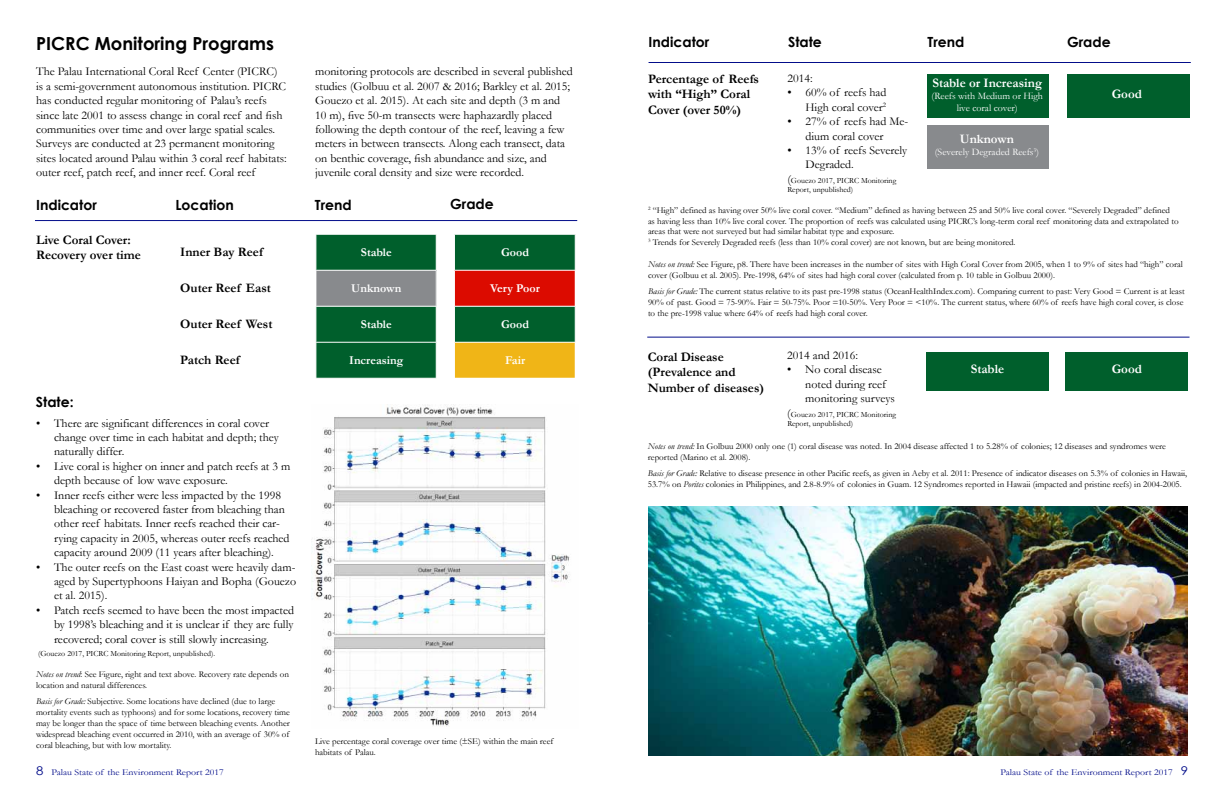
<style>
.page{position:relative;width:1224px;height:792px;background:#fff}
.page>*{position:absolute;margin:0;border:0;box-sizing:border-box;transform-origin:0 0}
.t1{font:700 18px "Century Gothic";color:#000}
.t2{font:700 14px "Century Gothic";color:#000}
.t3{font:700 13px/15.6px "Garamond";color:#000}
.t4{font:700 13px "Garamond";color:#fff}
.t5{font:12px/14.4px "Garamond";color:#000}
.t6{font:700 12px "Garamond";color:#fff}
.t7{font:10px/12px "Garamond";color:#fff;text-align:center}
.t8{font:9px/10.8px "Garamond";color:#000}
.t9{font:9px "Garamond";color:#030d8a;scale:1.1 1}
.t10{font:8px/9.6px "Garamond";color:#000}
.s1{font-family:"Times New Roman"}
.s2{font-size:12px}
.s3{font-style:italic}
.s4{font-family:"Century Gothic";font-size:12px}
</style>
<div class="page">
<div style="left:926px;top:352px;width:123px;height:39px;background:#005f2c"></div>
<hr style="left:649px;top:62px;width:542px;height:1px;background:#030d8a">
<div style="left:1067px;top:74px;width:122px;height:43px;background:#005f2c"></div>
<div style="left:927px;top:74px;width:121px;height:43px;background:#005f2c"></div>
<hr style="left:647px;top:337px;width:543px;height:1px;background:#030d8a">
<div style="left:1066px;top:352px;width:122px;height:39px;background:#005f2c"></div>
<div style="left:927px;top:126px;width:121px;height:43px;background:#888a8d"></div>
<hr style="left:35px;top:220px;width:542px;height:1px;background:#030d8a">
<img style="left:311px;top:404px;width:259px;height:323px">
<svg style="left:316px;top:234px;width:259px;height:144px;background:#597140"></svg>
<hr style="left:454px;top:234px;width:122px;height:1px;background:#fff">
<hr style="left:454px;top:234px;width:1px;height:36px;background:#fff">
<hr style="left:316px;top:270px;width:120px;height:1px;background:#fff">
<hr style="left:316px;top:271px;width:1px;height:35px;background:#fff">
<hr style="left:436px;top:270px;width:1px;height:36px;background:#fff">
<hr style="left:455px;top:270px;width:120px;height:1px;background:#fff">
<hr style="left:454px;top:270px;width:1px;height:36px;background:#fff">
<hr style="left:316px;top:306px;width:120px;height:1px;background:#fff">
<hr style="left:316px;top:307px;width:1px;height:35px;background:#fff">
<hr style="left:436px;top:306px;width:1px;height:36px;background:#fff">
<hr style="left:455px;top:306px;width:120px;height:1px;background:#fff">
<hr style="left:454px;top:306px;width:1px;height:36px;background:#fff">
<hr style="left:316px;top:342px;width:120px;height:1px;background:#fff">
<hr style="left:316px;top:343px;width:1px;height:35px;background:#fff">
<hr style="left:436px;top:342px;width:1px;height:36px;background:#fff">
<hr style="left:455px;top:342px;width:120px;height:1px;background:#fff">
<hr style="left:454px;top:342px;width:1px;height:36px;background:#fff">
<img style="left:648px;top:506px;width:540px;height:250px">
<h1 class="t1" style="left:36px;top:29px;width:239px">PICRC Monitoring Programs</h1>
<h2 class="t2" style="left:649px;top:31px;width:62px">Indicator</h2>
<h2 class="t2" style="left:788px;top:31px;width:35px">State</h2>
<h2 class="t2" style="left:928px;top:31px;width:38px">Trend</h2>
<h2 class="t2" style="left:1067px;top:31px;width:45px">Grade</h2>
<p class="t5" style="left:36px;top:64px;width:252px">The Palau International Coral Reef Center (PICRC) is a semi-government autonomous institution. PICRC has conducted regular monitoring of Palau’s reefs since late 2001 to assess change in coral reef and fish communities over time and over large spatial scales.<br>Surveys are conducted at 23 permanent monitoring sites located around Palau within 3 coral reef habitats: outer reef, patch reef, and inner reef. Coral reef</p>
<p class="t5" style="left:315px;top:64px;width:259px">monitoring protocols are described in several published studies (Golbuu et al. 2007 &amp; 2016; Barkley et al. 2015; Gouezo et al. 2015). At each site and depth (3 m and 10 m), five 50-m transects were haphazardly placed following the depth contour of the reef, leaving a few meters in between transects. Along each transect, data on benthic coverage, fish abundance and size, and juvenile coral density and size were recorded.</p>
<h3 class="t3" style="left:648px;top:71px;width:113px">Percentage of Reefs with “High” Coral<br>Cover (over 50%)</h3>
<h3 class="t5" style="left:788px;top:71px;width:27px">2014:</h3>
<h3 class="t4" style="left:932px;top:74px;width:111px">Stable or Increasing</h3>
<p class="t7" style="left:932px;top:90px;width:113px">(Reefs with Medium or High live coral cover)</p>
<h3 class="t4" style="left:1112px;top:85px;width:32px">Good</h3>
<h3 class="t5" style="left:788px;top:85px;width:100px;text-align:right"><span class="s1">•</span> 60% of reefs had<br>High coral cover<sup>2</sup></h3>
<h3 class="t5" style="left:788px;top:114px;width:122px;text-align:center"><span class="s1">•</span> 27% of reefs had Me&shy;dium coral cover</h3>
<h3 class="t5" style="left:806px;top:143px;width:103px;text-indent:-18px"><span class="s1">•</span> 13% of reefs Severely<br>Degraded.</h3>
<p class="t10" style="left:788px;top:175px;width:110px"><span class="s2">(</span>Gouezo 2017, PICRC Monitoring<br>Report, unpublished)</p>
<h3 class="t4" style="left:960px;top:131px;width:56px">Unknown</h3>
<p class="t7" style="left:935px;top:146px;width:106px">(Severely Degraded Reefs<sup>3</sup>)</p>
<h2 class="t2" style="left:36px;top:194px;width:62px">Indicator</h2>
<h2 class="t2" style="left:176px;top:194px;width:60px">Location</h2>
<h2 class="t2" style="left:315px;top:194px;width:38px">Trend</h2>
<h2 class="t2" style="left:450px;top:193px;width:45px">Grade</h2>
<h3 class="t3" style="left:36px;top:232px;width:106px">Live Coral Cover:<br>Recovery over time</h3>
<h2 class="t2" style="left:36px;top:391px;width:39px">State:</h2>
<h3 class="t3" style="left:180px;top:245px;width:84px">Inner Bay Reef</h3>
<h3 class="t6" style="left:361px;top:244px;width:32px">Stable</h3>
<h3 class="t6" style="left:501px;top:244px;width:29px">Good</h3>
<h3 class="t3" style="left:180px;top:281px;width:92px">Outer Reef East</h3>
<h3 class="t6" style="left:351px;top:280px;width:52px">Unknown</h3>
<h3 class="t6" style="left:490px;top:280px;width:51px">Very Poor</h3>
<h3 class="t3" style="left:180px;top:317px;width:94px">Outer Reef West</h3>
<h3 class="t6" style="left:361px;top:316px;width:32px">Stable</h3>
<h3 class="t6" style="left:501px;top:316px;width:29px">Good</h3>
<h3 class="t3" style="left:180px;top:353px;width:61px">Patch Reef</h3>
<h3 class="t6" style="left:349px;top:352px;width:56px">Increasing</h3>
<h3 class="t6" style="left:505px;top:352px;width:22px">Fair</h3>
<h3 class="t5" style="left:54px;top:415px;width:226px;text-indent:-18px"><span class="s1">•</span> There are significant differences in coral cover change over time in each habitat and depth; they naturally differ.</h3>
<h3 class="t5" style="left:54px;top:458px;width:238px;text-indent:-18px"><span class="s1">•</span> Live coral is higher on inner and patch reefs at 3 m depth because of low wave exposure.</h3>
<p class="t5" style="left:54px;top:487px;width:237px;text-indent:-18px"><span class="s1">•</span> Inner reefs either were less impacted by the 1998 bleaching or recovered faster from bleaching than other reef habitats. Inner reefs reached their car&shy;rying capacity in 2005, whereas outer reefs reached capacity around 2009 (11 years after bleaching).</p>
<h3 class="t5" style="left:54px;top:559px;width:244px;text-align:justify;text-indent:-18px"><span class="s1">•</span> The outer reefs on the East coast were heavily dam&shy;aged by Supertyphoons Haiyan and Bopha (Gouezo et al. 2015).</h3>
<h3 class="t5" style="left:54px;top:602px;width:242px;text-align:justify;text-indent:-18px"><span class="s1">•</span> Patch reefs seemed to have been the most impacted by 1998’s bleaching and it is unclear if they are fully recovered; coral cover is still slowly increasing.</h3>
<p class="t10" style="left:38px;top:648px;width:179px">(Gouezo 2017, PICRC Monitoring Report, unpublished).</p>
<p class="t8" style="left:36px;top:668px;width:254px"><span class="s3">Notes on trend</span>: See Figure, right and text above. Recovery rate depends on location and natural differences.</p>
<p class="t8" style="left:36px;top:696px;width:255px"><span class="s3">Basis for Grade:</span> Subjective. Some locations have declined (due to large mortality events such as typhoons) and for some locations, recovery time may be longer than the space of time between bleaching events. Another widespread bleaching event occurred in 2010, with an average of 30% of coral bleaching, but with low mortality.</p>
<p class="t8" style="left:315px;top:735px;width:240px">Live percentage coral coverage over time (±SE) within the main reef habitats of Palau.</p>
<p class="t8" style="left:648px;top:204px;width:532px"><sup>2</sup> “High” defined as having over 50% live coral cover. “Medium” defined as having between 25 and 50% live coral cover. “Severely Degraded” defined as having less than 10% live coral cover. The proportion of reefs was calculated using PICRC’s long-term coral reef monitoring data and extrapolated to areas that were not surveyed but had similar habitat type and exposure.<br><sup>3</sup> Trends for Severely Degraded reefs (less than 10% coral cover) are not known, but are being monitored.</p>
<p class="t8" style="left:648px;top:258px;width:536px"><span class="s3">Notes on trend:</span> See Figure, p8. There have been increases in the number of sites with High Coral Cover from 2005, when 1 to 9% of sites had “high” coral cover (Golbuu et al. 2005). Pre-1998, 64% of sites had high coral cover (calculated from p. 10 table in Golbuu 2000).</p>
<p class="t8" style="left:648px;top:286px;width:538px"><span class="s3">Basis for Grade:</span> The current status relative to its past pre-1998 status (OceanHealthIndex.com). Comparing current to past: Very Good = Current is at least<br>90% of past. Good = 75-90%. Fair = 50-75%. Poor =10-50%. Very Poor = &lt;10%. The current status, where 60% of reefs have high coral cover, is close to the pre-1998 value where 64% of reefs had high coral cover.</p>
<h3 class="t3" style="left:648px;top:349px;width:118px">Coral Disease (Prevalence and<br>Number of diseases)</h3>
<h3 class="t5" style="left:787px;top:348px;width:72px">2014 and 2016:</h3>
<h3 class="t5" style="left:805px;top:362px;width:91px;text-indent:-18px"><span class="s1">•</span> No coral disease noted during reef monitoring surveys</h3>
<p class="t10" style="left:787px;top:409px;width:110px"><span class="s2">(</span>Gouezo 2017, PICRC Monitoring<br>Report, unpublished)</p>
<h3 class="t4" style="left:971px;top:360px;width:35px">Stable</h3>
<h3 class="t4" style="left:1112px;top:360px;width:32px">Good</h3>
<p class="t8" style="left:648px;top:440px;width:520px"><span class="s3">Notes on trend:</span> In Golbuu 2000 only one (1) coral disease was noted. In 2004 disease affected 1 to 5.28% of colonies; 12 diseases and syndromes were reported (Marino et al. 2008).</p>
<p class="t8" style="left:648px;top:468px;width:541px"><span class="s3">Basis for Grade:</span> Relative to disease presence in other Pacific reefs, as given in Aeby et al. 2011: Presence of indicator diseases on 5.3% of colonies in Hawaii,<br>53.7% on <span class="s3">Porites</span> colonies in Philippines, and 2.8-8.9% of colonies in Guam. 12 Syndromes reported in Hawaii (impacted and pristine reefs) in 2004-2005.</p>
<p class="t9" style="left:36px;top:766px;width:172px"><span class="s4">8</span> Palau State of the Environment Report 2017</p>
<p class="t9" style="left:1001px;top:766px;width:172px">Palau State of the Environment Report 2017 <span class="s4">9</span></p>
</div>
